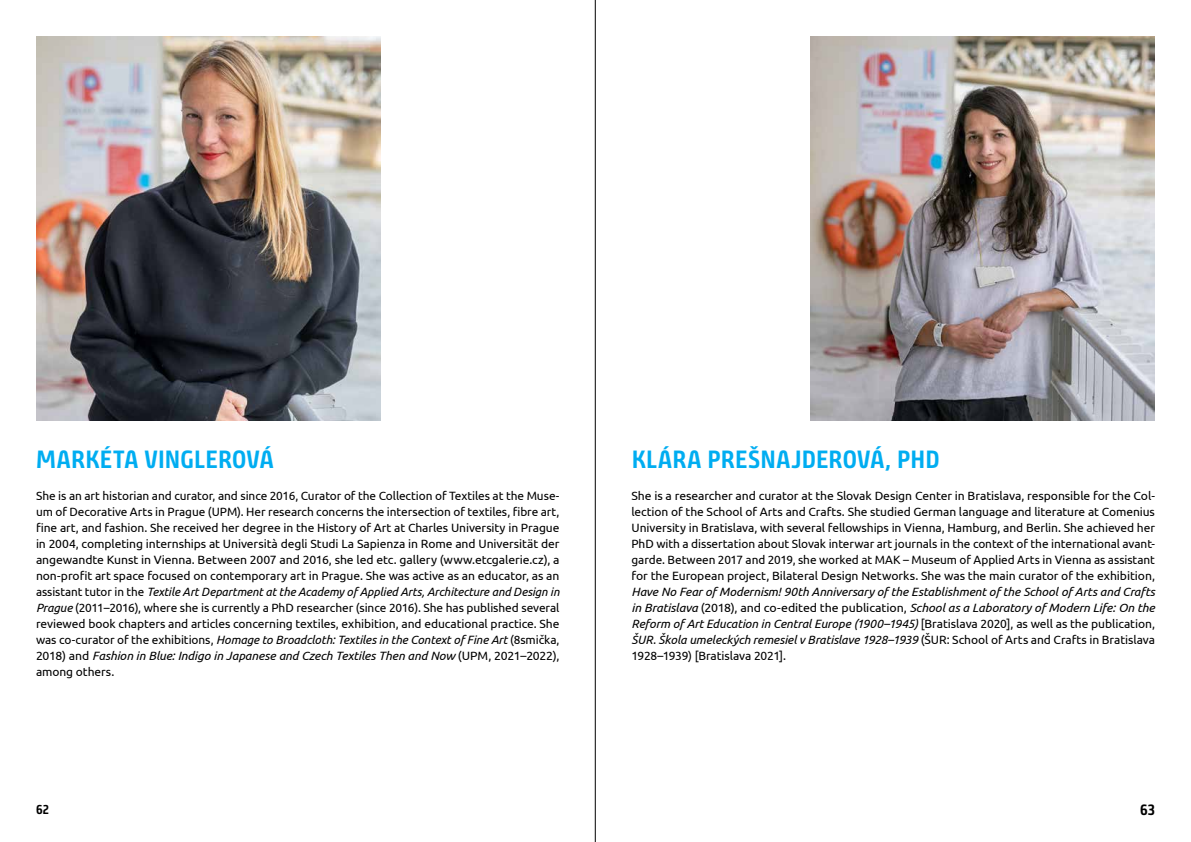
<style>
.page{position:relative;width:1191px;height:842px;background:#fff}
.page>*{position:absolute;margin:0;border:0;box-sizing:border-box;transform-origin:0 0}
.t1{font:700 25px "Bunday Clean";letter-spacing:.01em;color:#00adf1}
.t2{font:700 15px "Bunday Clean";color:#000}
.t3{font:700 13px "Bunday Clean";color:#000}
.t4{font:12px/16px "Ubuntu";letter-spacing:-.005em;color:#000;text-align:justify}
.t5{font:italic 12px/16px "Ubuntu";letter-spacing:-.01em;color:#000;text-align:justify}
.s1{font-style:italic}
.s2{font-style:normal}
</style>
<div class="page">
<hr style="left:595px;top:0;width:1px;height:842px;background:#000">
<img style="left:36px;top:36px;width:345px;height:385px">
<img style="left:810px;top:36px;width:345px;height:385px">
<h1 class="t1" style="left:36px;top:443px;width:239px">MARKÉTA VINGLEROVÁ</h1>
<p class="t4" style="left:36px;top:487px;width:525px">She is an art historian and curator, and since 2016, Curator of the Collection of Textiles at the Muse&shy;um of Decorative Arts in Prague (UPM). Her research concerns the intersection of textiles, fibre art, fine art, and fashion. She received her degree in the History of Art at Charles University in Prague in 2004, completing internships at Università degli Studi La Sapienza in Rome and Universität der angewandte Kunst in Vienna. Between 2007 and 2016, she led etc. gallery (www.etcgalerie.cz), a non-profit art space focused on contemporary art in Prague. She was active as an educator, as an assistant tutor in the <span class="s1">Textile Art Department at the Academy of Applied Arts, Architecture and Design in Prague</span> (2011–2016), where she is currently a PhD researcher (since 2016). She has published several reviewed book chapters and articles concerning textiles, exhibition, and educational practice. She was co-curator of the exhibitions, <span class="s1">Homage to Broadcloth: Textiles in the Context of Fine Art</span> (8smička, 2018) and <span class="s1">Fashion in Blue: Indigo in Japanese and Czech Textiles Then and Now</span> (UPM, 2021–2022), among others.</p>
<h1 class="t1" style="left:632px;top:443px;width:309px">KLÁRA PREŠNAJDEROVÁ, PHD</h1>
<p class="t4" style="left:631px;top:487px;width:525px">She is a researcher and curator at the Slovak Design Center in Bratislava, responsible for the Col&shy;lection of the School of Arts and Crafts. She studied German language and literature at Comenius University in Bratislava, with several fellowships in Vienna, Hamburg, and Berlin. She achieved her PhD with a dissertation about Slovak interwar art journals in the context of the international avant&shy;garde. Between 2017 and 2019, she worked at MAK – Museum of Applied Arts in Vienna as assistant for the European project, Bilateral Design Networks. She was the main curator of the exhibition,</p>
<p class="t5" style="left:631px;top:583px;width:525px">Have No Fear of Modernism! 90th Anniversary of the Establishment of the School of Arts and Crafts in Bratislava <span class="s2">(2018), and co-edited the publication,</span> School as a Laboratory of Modern Life: On the Reform of Art Education in Central Europe (1900–1945) <span class="s2">[Bratislava 2020], as well as the publication, </span>ŠUR. Škola umeleckých remesiel v Bratislave 1928–1939 <span class="s2">(ŠUR: School of Arts and Crafts in Bratislava 1928–1939) [Bratislava 2021].</span></p>
<p class="t3" style="left:36px;top:801px;width:14px">62</p>
<p class="t2" style="left:1140px;top:800px;width:16px">63</p>
</div>
